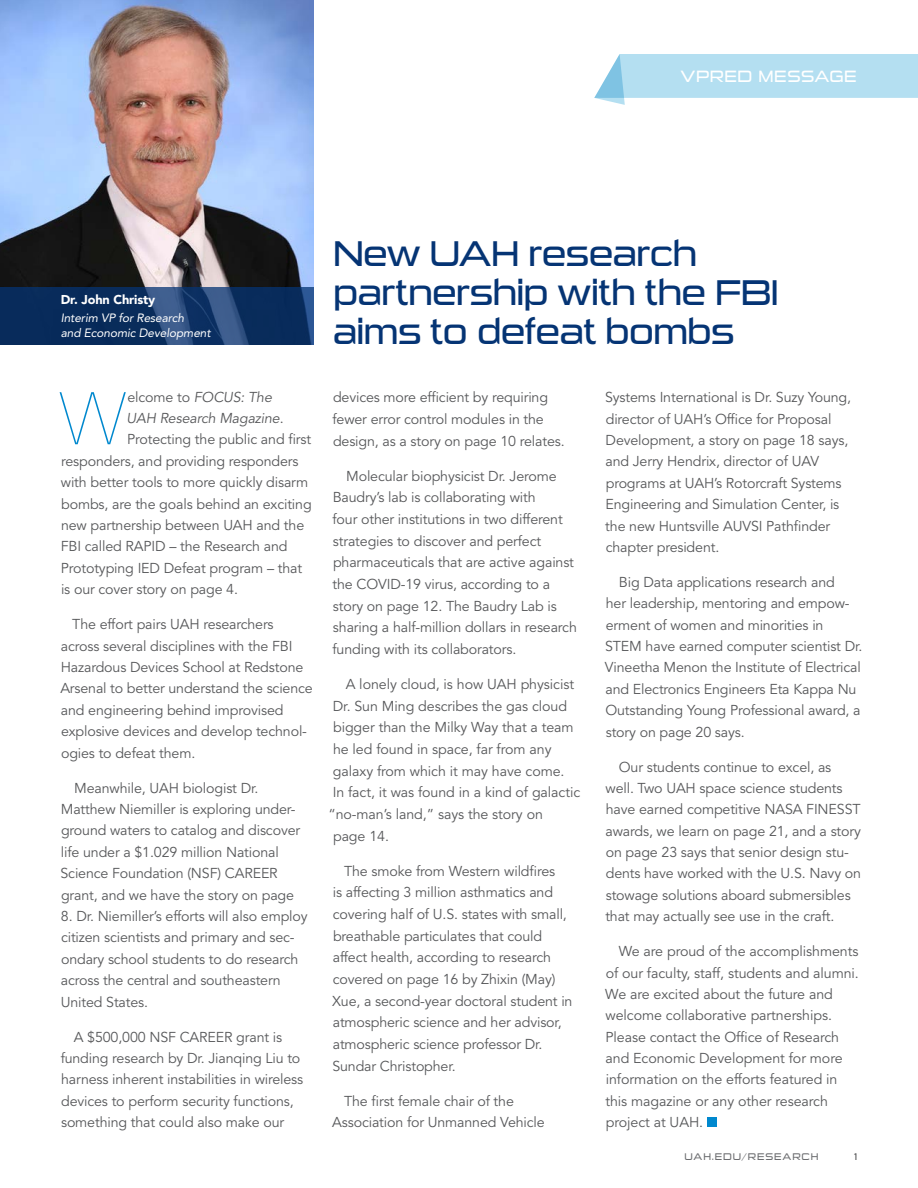
<style>
.page{position:relative;width:918px;height:1188px;background:#fff}
.page>*{position:absolute;margin:0;border:0;box-sizing:border-box;transform-origin:0 0}
.Body_Ave_book_9_5_14{font:200 73.5px "Avenir Next";color:#0088ce}
.Body_Ave_book_9_5_14-2{font:36px/39px "Sui Generis Bk";letter-spacing:-.03em;color:#053474}
.Body_Ave_book_9_14pt{font:16.5px "Sui Generis Bk";letter-spacing:.03em;color:#fff}
.Body_Ave_book_9_5_14-3{font:14.25px/21.5px "Avenir LT Std";letter-spacing:-.01em;color:#57585a}
.Body_Ave_book_9_5_14-4{font:italic 14.25px "Avenir LT Std";letter-spacing:-.01em;color:#57585a}
.Body_9_5_14pt_sa_125{font:900 12.75px "Avenir LT Std";letter-spacing:-.01em;color:#fff}
.Body_9_5_14pt_sa_125-2{font:italic 12px/15px "Avenir LT Std";letter-spacing:-.01em;color:#fff}
.t1{font:9.75px "Sui Generis Bk";letter-spacing:.085em;color:#6c6d70}
.t2{font:9.75px "Sui Generis Bk";color:#57585a}
.s1{font-style:normal}
</style>
<div class="page">
<svg style="left:594px;top:54px;width:324px;height:51px"></svg>
<div style="left:707px;top:1117px;width:10px;height:10px;background:#0088ce"></div>
<img style="left:0;top:0;width:313px;height:287px">
<svg style="left:0;top:287px;width:313px;height:57px;background:#123565"></svg>
<p class="Body_Ave_book_9_14pt" style="left:681px;top:67px;width:178px">VPRED MESSAGE</p>
<p class="Body_9_5_14pt_sa_125" style="left:61px;top:292px;width:96px">Dr. John Christy</p>
<p class="Body_9_5_14pt_sa_125-2" style="left:61px;top:311px;width:152px">Interim VP for Research<br>and Economic Development</p>
<p class="Body_Ave_book_9_5_14-2" style="left:333px;top:235px;width:448px">New UAH research partnership with the FBI aims to defeat bombs</p>
<p class="Body_Ave_book_9_5_14" style="left:58px;top:357px;width:72px">W</p>
<p class="Body_Ave_book_9_5_14-4" style="left:127px;top:389px;width:146px"><span class="s1">elcome to</span> FOCUS: The</p>
<p class="Body_Ave_book_9_5_14-4" style="left:126px;top:410px;width:159px">UAH Research Magazine<span class="s1">.</span></p>
<p class="Body_Ave_book_9_5_14-3" style="left:127px;top:429px;width:185px">Protecting the public and first</p>
<p class="Body_Ave_book_9_5_14-3" style="left:61px;top:450px;width:239px">responders, and providing responders</p>
<p class="Body_Ave_book_9_5_14-3" style="left:61px;top:472px;width:249px">with better tools to more quickly disarm</p>
<p class="Body_Ave_book_9_5_14-3" style="left:61px;top:493px;width:252px">bombs, are the goals behind an exciting</p>
<p class="Body_Ave_book_9_5_14-3" style="left:61px;top:515px;width:245px">new partnership between UAH and the</p>
<p class="Body_Ave_book_9_5_14-3" style="left:61px;top:536px;width:228px">FBI called RAPID – the Research and</p>
<p class="Body_Ave_book_9_5_14-3" style="left:61px;top:558px;width:243px">Prototyping IED Defeat program – that</p>
<p class="Body_Ave_book_9_5_14-3" style="left:61px;top:579px;width:179px">is our cover story on page 4.</p>
<p class="Body_Ave_book_9_5_14-3" style="left:60px;top:614px;width:254px;text-indent:12px">The effort pairs UAH researchers across several disciplines with the FBI Hazardous Devices School at Redstone Arsenal to better understand the science and engineering behind improvised explosive devices and develop technol&shy;ogies to defeat them.</p>
<p class="Body_Ave_book_9_5_14-3" style="left:61px;top:777px;width:241px;text-indent:14px">Meanwhile, UAH biologist Dr.<br>Matthew Niemiller is exploring under&shy;ground waters to catalog and discover life under a $1.029 million National Science Foundation (NSF) CAREER grant, and we have the story on page</p>
<p class="Body_Ave_book_9_5_14-3" style="left:61px;top:906px;width:248px">8. Dr. Niemiller’s efforts will also employ citizen scientists and primary and sec&shy;ondary school students to do research across the central and southeastern United States.</p>
<p class="Body_Ave_book_9_5_14-3" style="left:61px;top:1026px;width:244px;text-indent:13px">A $500,000 NSF CAREER grant is funding research by Dr. Jianqing Liu to harness inherent instabilities in wireless devices to perform security functions, something that could also make our</p>
<p class="Body_Ave_book_9_5_14-3" style="left:333px;top:387px;width:234px">devices more efficient by requiring fewer error control modules in the design, as a story on page 10 relates.</p>
<p class="Body_Ave_book_9_5_14-3" style="left:333px;top:465px;width:246px;text-indent:14px">Molecular biophysicist Dr. Jerome Baudry’s lab is collaborating with<br>four other institutions in two different strategies to discover and perfect pharmaceuticals that are active against the COVID-19 virus, according to a story on page 12. The Baudry Lab is sharing a half-million dollars in research funding with its collaborators.</p>
<p class="Body_Ave_book_9_5_14-3" style="left:346px;top:674px;width:230px">A lonely cloud, is how UAH physicist</p>
<p class="Body_Ave_book_9_5_14-3" style="left:333px;top:695px;width:236px">Dr. Sun Ming describes the gas cloud</p>
<p class="Body_Ave_book_9_5_14-3" style="left:333px;top:717px;width:242px">bigger than the Milky Way that a team</p>
<p class="Body_Ave_book_9_5_14-3" style="left:333px;top:739px;width:220px">he led found in space, far from any</p>
<p class="Body_Ave_book_9_5_14-3" style="left:333px;top:760px;width:233px">galaxy from which it may have come.</p>
<p class="Body_Ave_book_9_5_14-3" style="left:333px;top:782px;width:249px">In fact, it was found in a kind of galactic</p>
<p class="Body_Ave_book_9_5_14-3" style="left:328px;top:804px;width:216px">“no-man’s land,” says the story on</p>
<p class="Body_Ave_book_9_5_14-3" style="left:333px;top:825px;width:58px">page 14.</p>
<p class="Body_Ave_book_9_5_14-3" style="left:332px;top:860px;width:242px;text-indent:12px">The smoke from Western wildfires<br>is affecting 3 million asthmatics and covering half of U.S. states with small, breathable particulates that could affect health, according to research covered on page 16 by Zhixin (May)<br>Xue, a second-year doctoral student in atmospheric science and her advisor, atmospheric science professor Dr.<br>Sundar Christopher.</p>
<p class="Body_Ave_book_9_5_14-3" style="left:332px;top:1090px;width:214px;text-indent:12px">The first female chair of the<br>Association for Unmanned Vehicle</p>
<p class="Body_Ave_book_9_5_14-3" style="left:605px;top:387px;width:248px">Systems International is Dr. Suzy Young, director of UAH’s Office for Proposal Development, a story on page 18 says, and Jerry Hendrix, director of UAV programs at UAH’s Rotorcraft Systems Engineering and Simulation Center, is the new Huntsville AUVSI Pathfinder chapter president.</p>
<p class="Body_Ave_book_9_5_14-3" style="left:605px;top:572px;width:259px;text-indent:14px">Big Data applications research and<br>her leadership, mentoring and empow&shy;erment of women and minorities in STEM have earned computer scientist Dr.<br>Vineetha Menon the Institute of Electrical and Electronics Engineers Eta Kappa Nu Outstanding Young Professional award, a story on page 20 says.</p>
<p class="Body_Ave_book_9_5_14-3" style="left:605px;top:756px;width:257px;text-indent:14px">Our students continue to excel, as well. Two UAH space science students have earned competitive NASA FINESST awards, we learn on page 21, and a story on page 23 says that senior design stu&shy;dents have worked with the U.S. Navy on stowage solutions aboard submersibles that may actually see use in the craft.</p>
<p class="Body_Ave_book_9_5_14-3" style="left:605px;top:941px;width:255px;text-indent:13px">We are proud of the accomplishments of our faculty, staff, students and alumni.<br>We are excited about the future and welcome collaborative partnerships.<br>Please contact the Office of Research and Economic Development for more information on the efforts featured in this magazine or any other research project at UAH.</p>
<p class="t1" style="left:685px;top:1151px;width:136px">UAH.EDU/RESEARCH</p>
<p class="t2" style="left:854px;top:1151px;width:5px">1</p>
</div>
